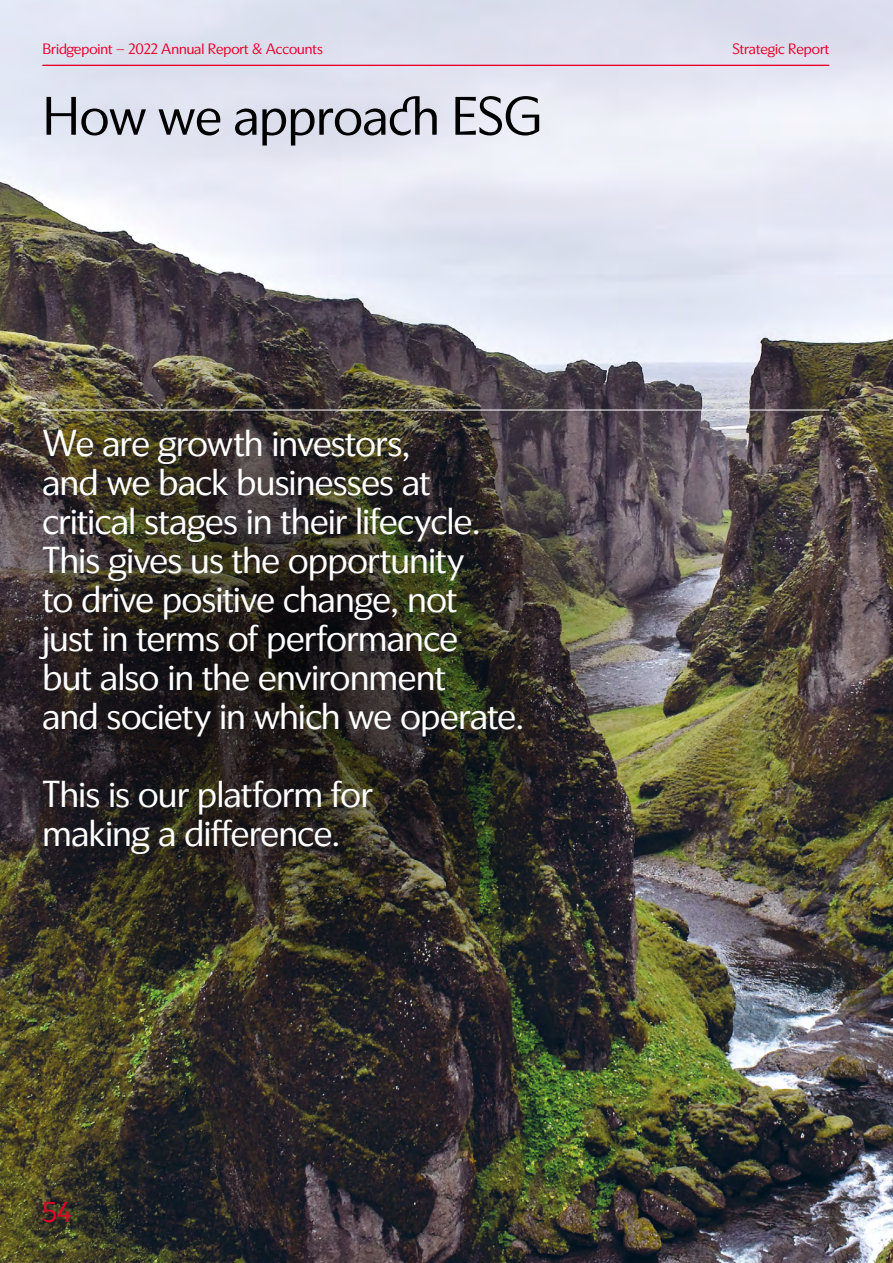
<style>
.page{position:relative;width:893px;height:1263px;background:#fff}
.page>*{position:absolute;margin:0;border:0;box-sizing:border-box;transform-origin:0 0}
.t1{font:54px "Bridgepoint";color:#000}
.t2{font:37.5px/39px "Bridgepoint";letter-spacing:-.01em;color:#fff}
.t3{font:28.5px "Bridgepoint";color:#e8002a}
.t4{font:15px "Bridgepoint";color:#e8002a}
</style>
<div class="page">
<img style="left:0;top:0;width:893px;height:1263px">
<img style="left:0;top:285px;width:653px;height:745px">
<hr style="left:43px;top:410px;width:786px;height:1px;background:#fff">
<hr style="left:43px;top:65px;width:786px;height:1px;background:#e8002a">
<p class="t4" style="left:43px;top:40px;width:282px">Bridgepoint – 2022 Annual Report &amp; Accounts</p>
<p class="t4" style="left:732px;top:40px;width:98px">Strategic Report</p>
<h1 class="t1" style="left:43px;top:83px;width:501px">How we approach ESG</h1>
<p class="t2" style="left:43px;top:423px;width:484px">We are growth investors,<br>and we back businesses at critical stages in their lifecycle.<br>This gives us the opportunity<br>to drive positive change, not<br>just in terms of performance<br>but also in the environment<br>and society in which we operate.</p>
<p class="t2" style="left:43px;top:774px;width:332px">This is our platform for making a difference.</p>
<p class="t3" style="left:43px;top:1194px;width:30px">54</p>
</div>
